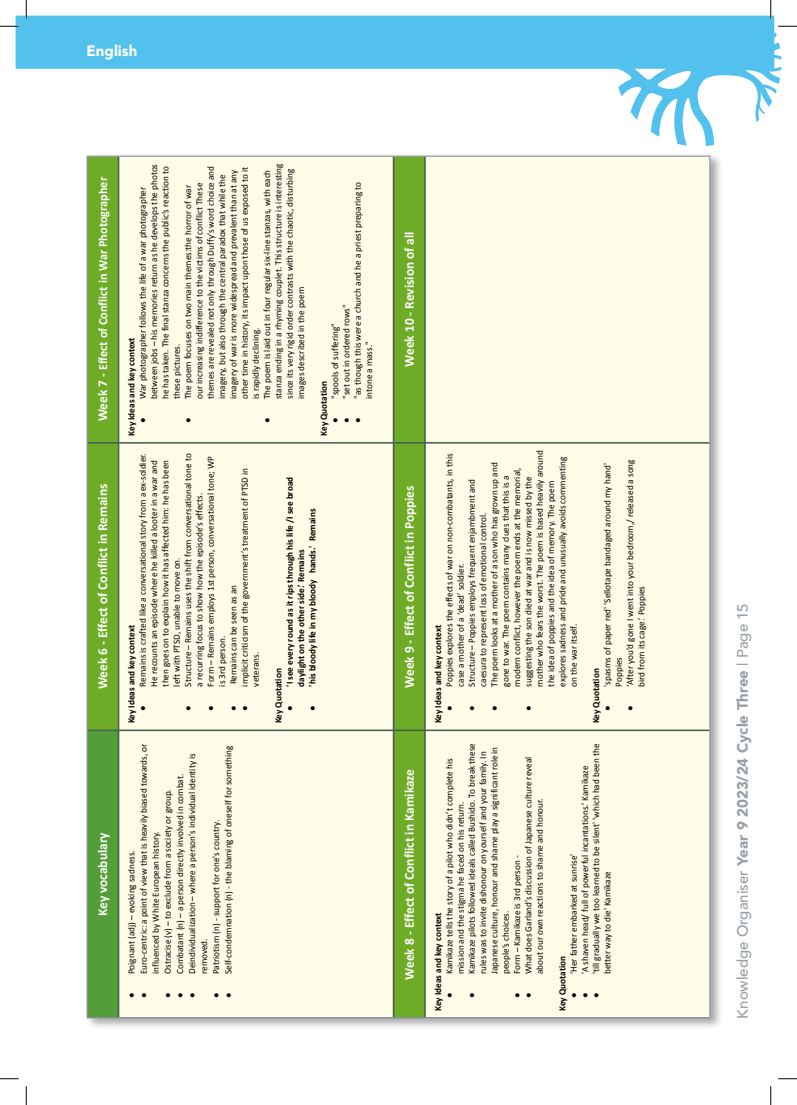
<style>
.page{position:relative;width:797px;height:1105px;background:#fff}
.page>*{position:absolute;margin:0;border:0;box-sizing:border-box;transform-origin:0 0}
.t1{font:500 15px "Avenir";color:#959fa6}
.t2{font:900 15px "Avenir";color:#fff}
.t3{font:700 13.62px "Calibri";color:#fff}
.t4{font:700 12.5px "Calibri";color:#fff}
.t5{font:9.38px/11.2px "Calibri";color:#000}
.t6{font:700 9.38px/11.2px "Calibri";color:#000}
.s1{font-size:13.62px}
.s2{font-family:"Arial"}
.s3{font-family:"Arial";font-weight:700}
.s4{font-weight:900}
</style>
<div class="page">
<svg style="left:16px;top:16px;width:765px;height:130px"></svg>
<div style="left:85px;top:152px;width:638px;height:878px;background:#231f20;opacity:.4"></div>
<div style="left:87px;top:730px;width:31px;height:288px;background:#549e39"></div>
<div style="left:87px;top:443px;width:31px;height:287px;background:#6eab27"></div>
<div style="left:87px;top:156px;width:31px;height:287px;background:#6eab27"></div>
<div style="left:118px;top:730px;width:275px;height:288px;background:#fffce7"></div>
<div style="left:118px;top:443px;width:275px;height:287px;background:#fffce7"></div>
<div style="left:118px;top:156px;width:275px;height:287px;background:#fffce7"></div>
<div style="left:393px;top:730px;width:32px;height:288px;background:#6eab27"></div>
<div style="left:393px;top:443px;width:32px;height:287px;background:#6eab27"></div>
<div style="left:393px;top:156px;width:32px;height:287px;background:#6eab27"></div>
<div style="left:425px;top:730px;width:284px;height:288px;background:#fffce7"></div>
<div style="left:425px;top:443px;width:284px;height:287px;background:#fffce7"></div>
<div style="left:425px;top:156px;width:284px;height:287px;background:#fffce7"></div>
<hr style="left:87px;top:729px;width:622px;height:2px;background:#455f51">
<hr style="left:87px;top:442px;width:622px;height:2px;background:#455f51">
<hr style="left:118px;top:156px;width:1px;height:862px;background:#455f51">
<hr style="left:393px;top:156px;width:1px;height:862px;background:#455f51">
<hr style="left:424px;top:156px;width:2px;height:862px;background:#455f51">
<svg style="left:0;top:25px;width:19px;height:2px"></svg>
<svg style="left:778px;top:25px;width:19px;height:2px"></svg>
<svg style="left:0;top:1078px;width:19px;height:1px"></svg>
<svg style="left:778px;top:1078px;width:19px;height:1px"></svg>
<svg style="left:25px;top:0;width:2px;height:19px"></svg>
<svg style="left:25px;top:1086px;width:2px;height:19px"></svg>
<svg style="left:770px;top:0;width:1px;height:19px"></svg>
<svg style="left:770px;top:1086px;width:1px;height:19px"></svg>
<h1 class="t2" style="left:86px;top:38px;width:52px">English</h1>
<p class="t4" style="left:97px;top:421px;width:246px;rotate:-90deg"><span class="s1">Week 7 -</span> Effect of Conflict in War Photographer</p>
<p class="t3" style="left:96px;top:689px;width:207px;rotate:-90deg">Week 6 - Effect of Conflict in Remains</p>
<p class="t3" style="left:96px;top:916px;width:85px;rotate:-90deg">Key vocabulary</p>
<p class="t5" style="left:137px;top:399px;width:237px;text-indent:-24px;rotate:-90deg"><span class="s2">●</span> War photographer follows the life of a war photographer between jobs – his memories return as he develops the photos he has taken. The final stanza concerns the public’s reaction to these pictures.</p>
<p class="t5" style="left:182px;top:399px;width:235px;text-indent:-24px;rotate:-90deg"><span class="s2">●</span> The poem focuses on two main themes:the horror of war<br>our increasing indifference to the victims of conflict These themes are revealed not only through Duffy’s word choice and imagery, but also through the central paradox that while the imagery of war is more widespread and prevalent than at any other time in history, its impact upon those of us exposed to it is rapidly declining.</p>
<p class="t5" style="left:261px;top:399px;width:237px;text-indent:-24px;rotate:-90deg"><span class="s2">●</span> The poem is laid out in four regular six-line stanzas, with each stanza ending in a rhyming couplet. This structure is interesting since its very rigid order contrasts with the chaotic, disturbing images described in the poem</p>
<p class="t6" style="left:126px;top:436px;width:100px;rotate:-90deg">Key Ideas and key context</p>
<p class="t5" style="left:352px;top:399px;width:218px;text-indent:-24px;rotate:-90deg"><span class="s3">●</span> "as though this were a church and he a priest preparing to intone a mass."</p>
<p class="t5" style="left:341px;top:423px;width:120px;rotate:-90deg"><span class="s3">●</span> "set out in ordered rows"</p>
<p class="t5" style="left:329px;top:423px;width:101px;rotate:-90deg"><span class="s3">●</span> "spools of suffering"</p>
<p class="t6" style="left:318px;top:436px;width:57px;rotate:-90deg">Key Quotation</p>
<p class="t5" style="left:137px;top:686px;width:235px;text-indent:-24px;rotate:-90deg"><span class="s2">●</span> Remains is crafted like a conversational story from a ex-soldier.<br>He recounts an episode where he killed a looter in a war and then goes on to explain how it has affected him: he has been left with PTSD, unable to move on.</p>
<p class="t5" style="left:182px;top:686px;width:235px;text-indent:-24px;rotate:-90deg"><span class="s2">●</span> Structure – Remains uses the shift from conversational tone to a recurring focus to show how the episode’s effects.</p>
<p class="t5" style="left:205px;top:686px;width:232px;text-indent:-24px;rotate:-90deg"><span class="s2">●</span> Form – Remains employs 1st person, conversational tone; WP is 3rd person.</p>
<p class="t5" style="left:239px;top:686px;width:220px;text-indent:-24px;rotate:-90deg"><span class="s2">●</span> implicit criticism of the government’s treatment of PTSD in veterans.</p>
<p class="t5" style="left:228px;top:710px;width:127px;rotate:-90deg"><span class="s2">●</span> Remains can be seen as an</p>
<p class="t6" style="left:126px;top:723px;width:100px;rotate:-90deg">Key Ideas and key context</p>
<p class="t5" style="left:138px;top:974px;width:232px;line-height:12.1px;text-indent:-24px;rotate:-90deg"><span class="s2">●</span> Euro-centric: a point of view that is heavily biased towards, or influenced by White European history.</p>
<p class="t5" style="left:223px;top:998px;width:254px;rotate:-90deg"><span class="s2">●</span> Self-condemnation (n) - the blaming of oneself for something</p>
<p class="t5" style="left:186px;top:974px;width:222px;line-height:12.1px;text-indent:-24px;rotate:-90deg"><span class="s2">●</span> Deindividualization – where a person’s individual identity is removed.</p>
<p class="t5" style="left:174px;top:998px;width:226px;rotate:-90deg"><span class="s2">●</span> Combatant (n) – a person directly involved in combat.</p>
<p class="t5" style="left:162px;top:998px;width:210px;rotate:-90deg"><span class="s2">●</span> Ostracise (v) – to exclude from a society or group.</p>
<p class="t5" style="left:211px;top:998px;width:180px;rotate:-90deg"><span class="s2">●</span> Patriotism (n) - support for one's country.</p>
<p class="t5" style="left:126px;top:998px;width:149px;rotate:-90deg"><span class="s2">●</span> Poignant (adj) – evoking sadness.</p>
<p class="t6" style="left:284px;top:686px;width:211px;text-indent:-24px;rotate:-90deg"><span class="s2">●</span> 'I see every round as it rips through his life /I see broad daylight on the other side.’ Remains</p>
<p class="t6" style="left:307px;top:710px;width:203px;rotate:-90deg"><span class="s2">●</span> 'his bloody life in my bloody hands.' Remains</p>
<p class="t6" style="left:273px;top:723px;width:57px;rotate:-90deg">Key Quotation</p>
<p class="t3" style="left:402px;top:366px;width:136px;rotate:-90deg">Week 10 - Revision of all</p>
<p class="t3" style="left:402px;top:688px;width:203px;rotate:-90deg">Week 9 - Effect of Conflict in Poppies</p>
<p class="t3" style="left:402px;top:979px;width:212px;rotate:-90deg">Week 8 - Effect of Conflict in Kamikaze</p>
<p class="t5" style="left:523px;top:686px;width:237px;text-indent:-24px;rotate:-90deg"><span class="s2">●</span> suggesting the son died at war and is now missed by the mother who fears the worst. The poem is based heavily around the idea of poppies and the idea of memory. The poem explores sadness and pride and unusually avoids commenting on the war itself.</p>
<p class="t5" style="left:443px;top:686px;width:234px;text-indent:-24px;rotate:-90deg"><span class="s2">●</span> Poppies explores the effects of war on non-combatants, in this case a mother of a ‘dead’ soldier.</p>
<p class="t5" style="left:489px;top:686px;width:225px;text-indent:-24px;rotate:-90deg"><span class="s2">●</span> The poem looks at a mother of a son who has grown up and gone to war. The poem contains many clues that this is a modern conflict, however the poem ends at the memorial,</p>
<p class="t5" style="left:466px;top:686px;width:209px;text-indent:-24px;rotate:-90deg"><span class="s2">●</span> Structure – Poppies employs frequent enjambment and caesura to represent loss of emotional control.</p>
<p class="t6" style="left:432px;top:723px;width:100px;rotate:-90deg">Key Ideas and key context</p>
<p class="t5" style="left:602px;top:686px;width:225px;text-indent:-24px;rotate:-90deg"><span class="s2">●</span> 'spasms of paper red' 'Sellotape bandaged around my hand'<br>Poppies</p>
<p class="t5" style="left:624px;top:686px;width:229px;text-indent:-24px;rotate:-90deg"><span class="s2">●</span> ‘After you’d gone I went into your bedroom,/ released a song bird from its cage.’ Poppies</p>
<p class="t6" style="left:590px;top:723px;width:57px;rotate:-90deg">Key Quotation</p>
<p class="t5" style="left:466px;top:974px;width:233px;text-indent:-24px;rotate:-90deg"><span class="s2">●</span> Kamikaze pilots followed ideals called Bushido. To break these rules was to invite dishonour on yourself and your family. In Japanese culture, honour and shame play a significant role in people’s choices.</p>
<p class="t5" style="left:523px;top:974px;width:219px;text-indent:-24px;rotate:-90deg"><span class="s2">●</span> What does Garland’s discussion of Japanese culture reveal about our own reactions to shame and honour.</p>
<p class="t5" style="left:443px;top:974px;width:217px;text-indent:-24px;rotate:-90deg"><span class="s2">●</span> Kamikaze tells the story of a pilot who didn’t complete his mission and the stigma he faced on his return.</p>
<p class="t5" style="left:511px;top:998px;width:144px;rotate:-90deg"><span class="s2">●</span> Form – Kamikaze is 3rd person -</p>
<p class="t6" style="left:432px;top:1011px;width:100px;rotate:-90deg">Key Ideas and key context</p>
<p class="t5" style="left:590px;top:974px;width:232px;text-indent:-24px;rotate:-90deg"><span class="s2">●</span> 'till gradually we too learned to be silent' 'which had been the better way to die' Kamikaze</p>
<p class="t5" style="left:579px;top:998px;width:234px;rotate:-90deg"><span class="s2">●</span> 'A shaven head/ full of powerful incantations.’ Kamikaze</p>
<p class="t5" style="left:568px;top:998px;width:146px;rotate:-90deg"><span class="s2">●</span> 'Her father embarked at sunrise'</p>
<p class="t6" style="left:556px;top:1011px;width:57px;rotate:-90deg">Key Quotation</p>
<h1 class="t1" style="left:729px;top:1018px;width:417px;rotate:-90deg">Knowledge Organiser <span class="s4">Year 9 2023/24 Cycle Three</span> | Page 15</h1>
</div>
